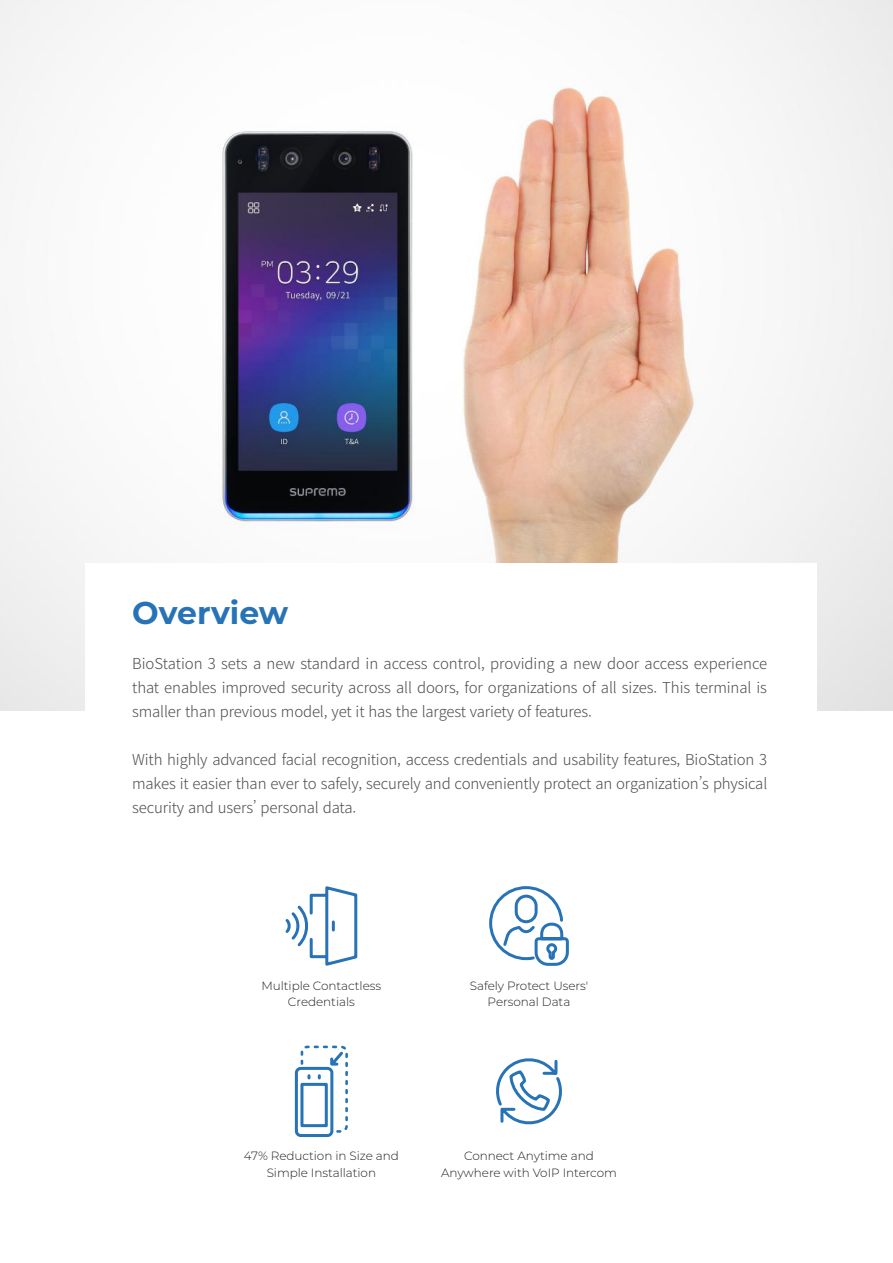
<style>
.page{position:relative;width:893px;height:1263px;background:#fff}
.page>*{position:absolute;margin:0;border:0;box-sizing:border-box;transform-origin:0 0}
.t1{font:700 31.5px "Montserrat";color:#2773b6}
.t2{font:300 15px/24px "Noto Sans CJ Kkr";letter-spacing:-.01em;color:#4e4b4c;text-align:justify}
.t3{font:300 12px/16.5px "Montserrat";letter-spacing:-.005em;color:#241f1f;text-align:center}
</style>
<div class="page">
<img style="left:0;top:0;width:893px;height:710px">
<div style="left:85px;top:563px;width:731px;height:273px;background:#fff"></div>
<svg style="left:496px;top:1058px;width:66px;height:67px"></svg>
<svg style="left:489px;top:886px;width:80px;height:80px"></svg>
<svg style="left:285px;top:886px;width:73px;height:80px"></svg>
<svg style="left:294px;top:1045px;width:54px;height:92px"></svg>
<h1 class="t1" style="left:132px;top:590px;width:158px">Overview</h1>
<p class="t2" style="left:132px;top:652px;width:637px">BioStation 3 sets a new standard in access control, providing a new door access experience that enables improved security across all doors, for organizations of all sizes. This terminal is smaller than previous model, yet it has the largest variety of features.</p>
<p class="t2" style="left:132px;top:748px;width:637px">With highly advanced facial recognition, access credentials and usability features, BioStation 3 makes it easier than ever to safely, securely and conveniently protect an organization’s physical security and users’ personal data.</p>
<p class="t3" style="left:262px;top:977px;width:121px">Multiple Contactless<br>Credentials</p>
<p class="t3" style="left:470px;top:977px;width:120px">Safely Protect Users'<br>Personal Data</p>
<p class="t3" style="left:244px;top:1147px;width:156px">47% Reduction in Size and<br>Simple Installation</p>
<p class="t3" style="left:441px;top:1147px;width:177px">Connect Anytime and<br>Anywhere with VoIP Intercom</p>
</div>
